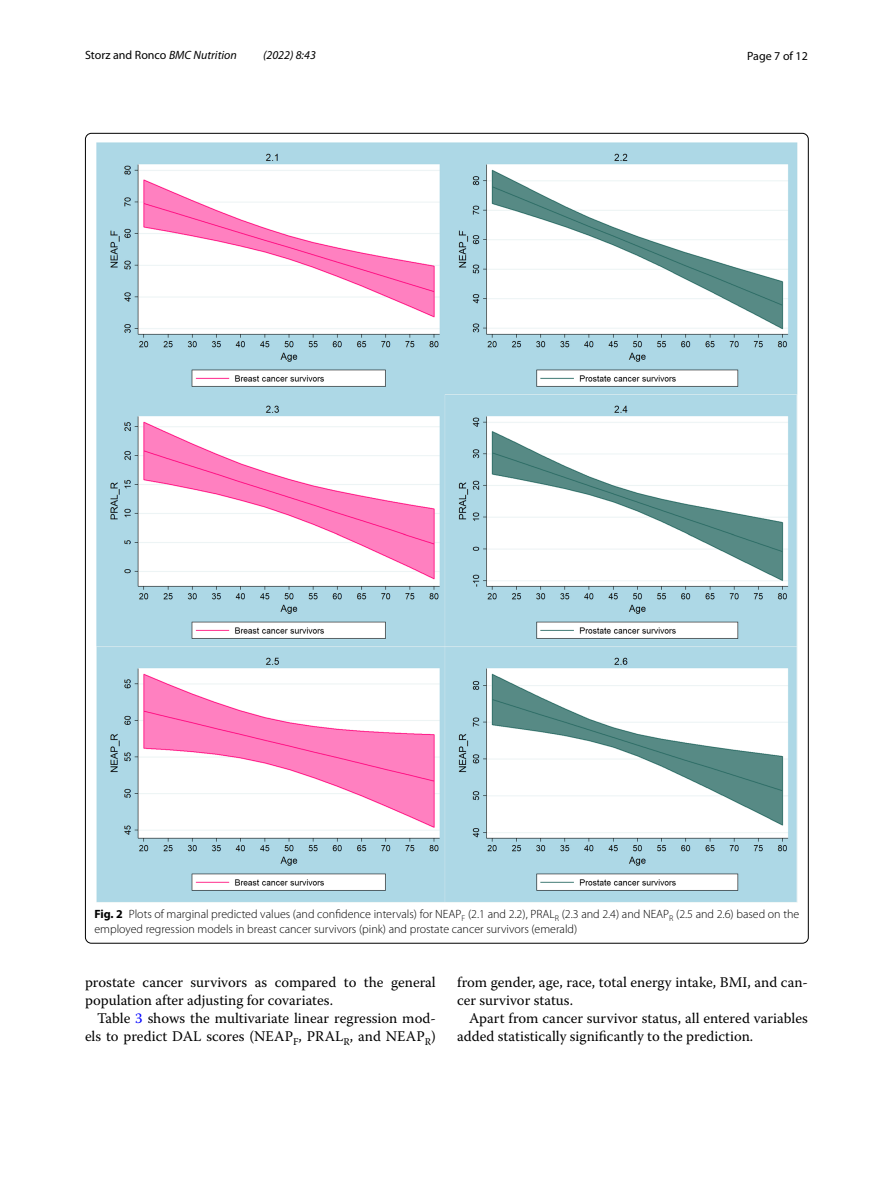
<style>
.page{position:relative;width:893px;height:1187px;background:#fff}
.page>*{position:absolute;margin:0;border:0;box-sizing:border-box;transform-origin:0 0}
.t1{font:14.7px/18px "Warnock Pro";color:#000}
.t2{font:300 12px/15px "Myriad Pro";color:#000}
.t3{font:12px "Myriad Pro";color:#000}
.t4{font:italic 12px "Myriad Pro";color:#000}
.s1{font-style:italic}
.s2{font-weight:700}
.s3{color:#00f}
</style>
<div class="page">
<img style="left:97px;top:142px;width:700px;height:760px">
<p class="t3" style="left:85px;top:48px;width:153px">Storz and Ronco <span class="s1">BMC Nutrition</span></p>
<p class="t4" style="left:263px;top:48px;width:54px">(2022) 8:43</p>
<p class="t3" style="left:747px;top:48px;width:62px">Page 7 of 12</p>
<p class="t2" style="left:94px;top:906px;width:706px"><span class="s2">Fig. 2</span> Plots of marginal predicted values (and confidence intervals) for NEAP<sub>F</sub> (2.1 and 2.2), PRAL<sub>R</sub> (2.3 and 2.4) and NEAP<sub>R</sub> (2.5 and 2.6) based on the employed regression models in breast cancer survivors (pink) and prostate cancer survivors (emerald)</p>
<p class="t1" style="left:85px;top:972px;width:352px">prostate cancer survivors as compared to the general population after adjusting for covariates.</p>
<p class="t1" style="left:85px;top:1008px;width:352px;text-align:right">Table <span class="s3">3</span> shows the multivariate linear regression mod&shy;els to predict DAL scores (NEAP<sub>F</sub>, PRAL<sub>R</sub>, and NEAP<sub>R</sub>)</p>
<p class="t1" style="left:457px;top:972px;width:352px">from gender, age, race, total energy intake, BMI, and can&shy;cer survivor status.</p>
<p class="t1" style="left:457px;top:1008px;width:352px;text-indent:12px">Apart from cancer survivor status, all entered variables added statistically significantly to the prediction.</p>
</div>
